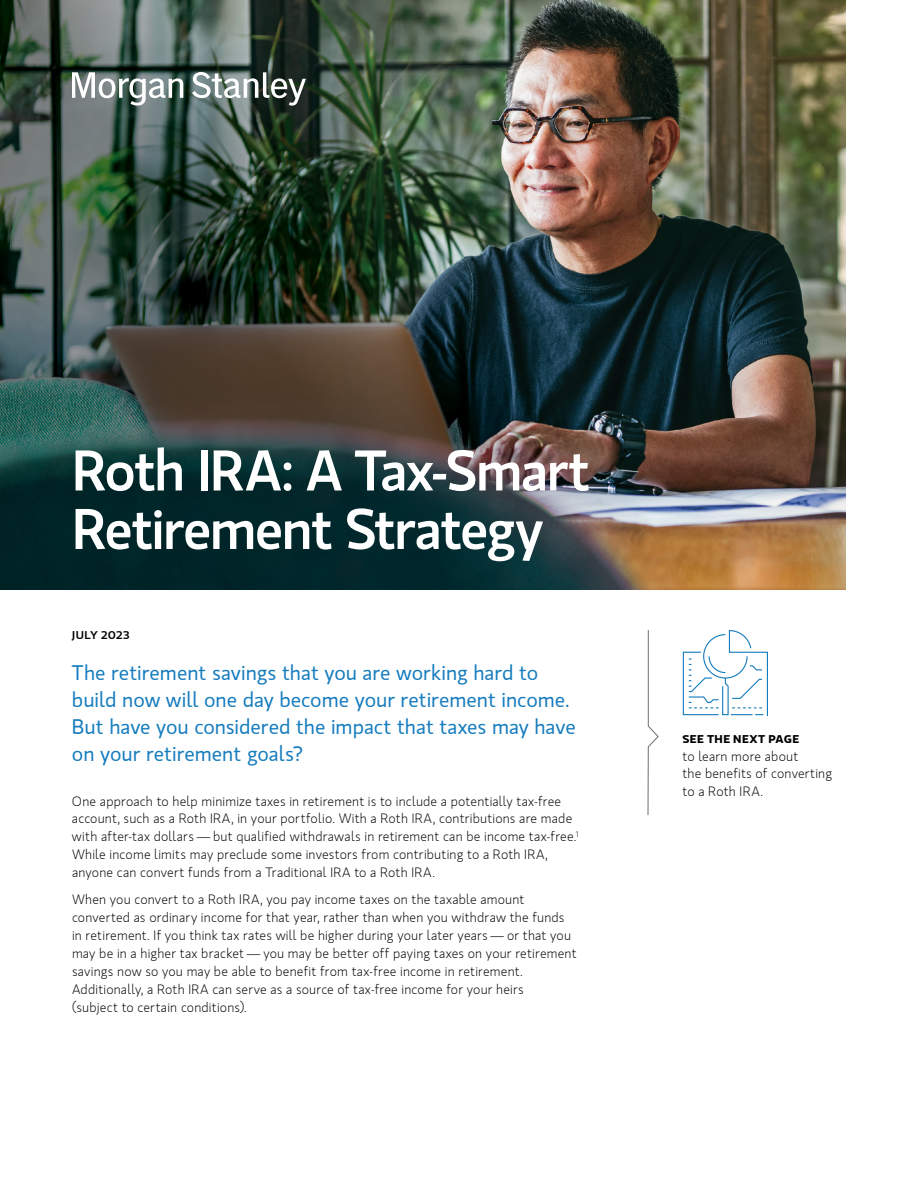
<style>
.page{position:relative;width:918px;height:1188px;background:#fff}
.page>*{position:absolute;margin:0;border:0;box-sizing:border-box;transform-origin:0 0}
.t1{font:500 57px/58.5px "MS Gloriola II Std";letter-spacing:-.035em;color:#fff}
.t2{font:21px/27px "MS Gloriola II Std";color:#157cbe}
.t3{font:300 13.5px/18px "MS Gloriola II Std";letter-spacing:.015em;color:#000}
.t4{font:700 11.25px "MS Gloriola II Std";letter-spacing:.035em;color:#000;scale:1.1 1}
.t5{font:500 11.25px "MS Gloriola II Std";letter-spacing:.025em;color:#000;scale:1.1 1}
</style>
<div class="page">
<img style="left:0;top:0;width:846px;height:590px">
<svg style="left:72px;top:72px;width:234px;height:34px"></svg>
<svg style="left:647px;top:630px;width:12px;height:185px"></svg>
<svg style="left:682px;top:630px;width:86px;height:86px"></svg>
<h1 class="t1" style="left:72px;top:442px;width:520px">Roth IRA: A Tax-Smart<br>Retirement Strategy</h1>
<p class="t5" style="left:72px;top:629px;width:54px">JULY 2023</p>
<h2 class="t2" style="left:72px;top:659px;width:505px">The retirement savings that you are working hard to build now will one day become your retirement income.<br>But have you considered the impact that taxes may have on your retirement goals?</h2>
<p class="t3" style="left:72px;top:792px;width:508px">One approach to help minimize taxes in retirement is to include a potentially tax-free account, such as a Roth IRA, in your portfolio. With a Roth IRA, contributions are made with after-tax dollars — but qualified withdrawals in retirement can be income tax-free.<sup>1<br></sup>While income limits may preclude some investors from contributing to a Roth IRA, anyone can convert funds from a Traditional IRA to a Roth IRA.</p>
<p class="t3" style="left:72px;top:891px;width:506px">When you convert to a Roth IRA, you pay income taxes on the taxable amount converted as ordinary income for that year, rather than when you withdraw the funds in retirement. If you think tax rates will be higher during your later years — or that you may be in a higher tax bracket — you may be better off paying taxes on your retirement savings now so you may be able to benefit from tax-free income in retirement.<br>Additionally, a Roth IRA can serve as a source of tax-free income for your heirs<br>(subject to certain conditions).</p>
<p class="t4" style="left:682px;top:732px;width:108px">SEE THE NEXT PAGE</p>
<p class="t3" style="left:682px;top:747px;width:151px">to learn more about<br>the benefits of converting to a Roth IRA.</p>
</div>
